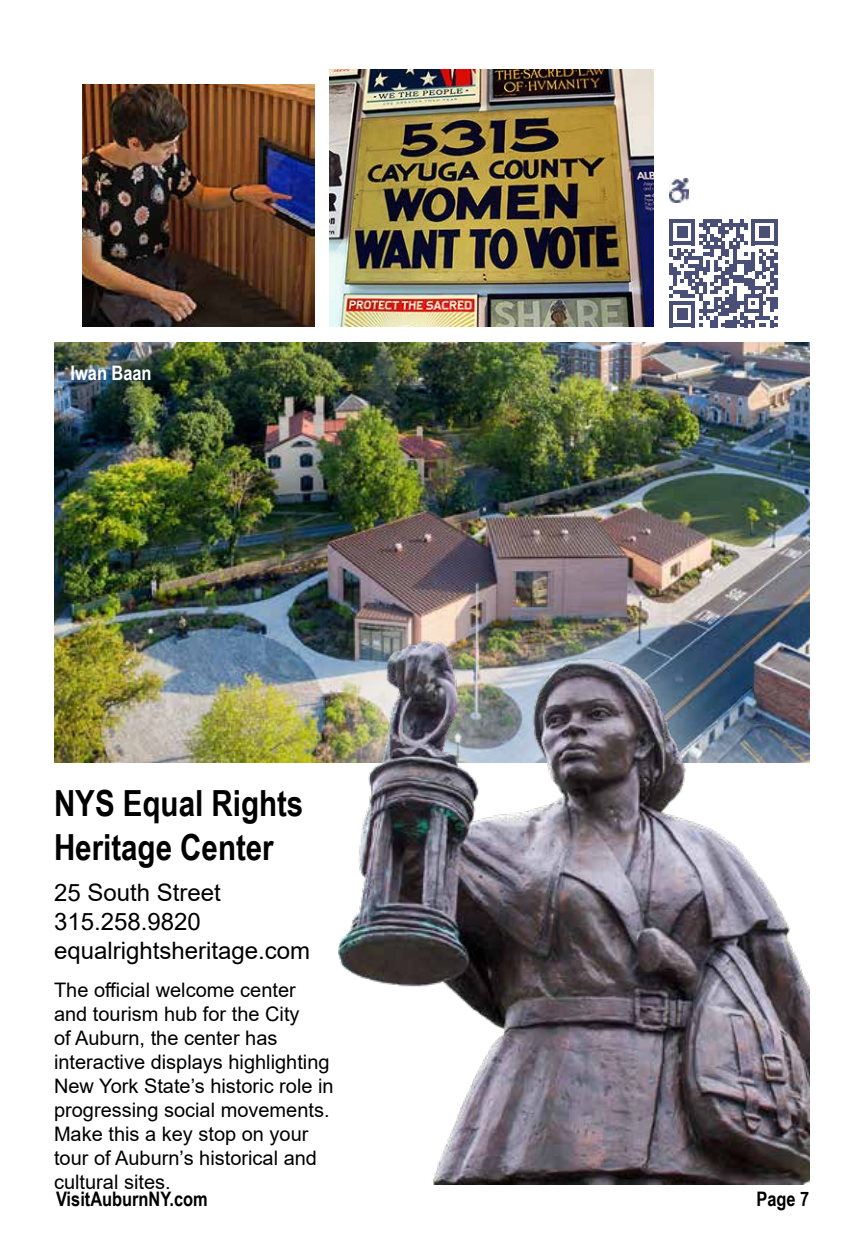
<style>
.page{position:relative;width:864px;height:1260px;background:#fff}
.page>*{position:absolute;margin:0;border:0;box-sizing:border-box;transform-origin:0 0}
.t1{font:700 36px/43.2px "Arial Narrow";color:#000}
.t2{font:24px/28.8px "Arial";color:#000}
.t3{font:20px/24px "Arial";color:#000}
.t4{font:700 20px "Arial Narrow";color:#000}
.t5{font:700 20px "Arial Narrow";color:#fff}
</style>
<div class="page">
<img style="left:330px;top:69px;width:323px;height:258px">
<img style="left:83px;top:84px;width:232px;height:243px">
<img style="left:54px;top:342px;width:756px;height:420px">
<div style="left:324px;top:563px;width:486px;height:621px;background:#fff;opacity:.75"></div>
<img style="left:338px;top:638px;width:472px;height:546px">
<svg style="left:669px;top:219px;width:109px;height:108px"></svg>
<img style="left:670px;top:178px;width:19px;height:25px">
<div style="left:49px;top:344px;width:136px;height:72px;background:#000;opacity:.87"></div>
<p class="t5" style="left:71px;top:357px;width:83px">Iwan Baan</p>
<h1 class="t1" style="left:54px;top:780px;width:251px">NYS Equal Rights<br>Heritage Center</h1>
<p class="t2" style="left:54px;top:878px;width:258px">25 South Street<br>315.258.9820 equalrightsheritage.com</p>
<p class="t3" style="left:54px;top:978px;width:281px">The official welcome center and tourism hub for the City<br>of Auburn, the center has interactive displays highlighting<br>New York State’s historic role in progressing social movements.<br>Make this a key stop on your tour of Auburn’s historical and cultural sites.</p>
<p class="t4" style="left:56px;top:1184px;width:153px">VisitAuburnNY.com</p>
<p class="t4" style="left:756px;top:1184px;width:54px">Page 7</p>
</div>
